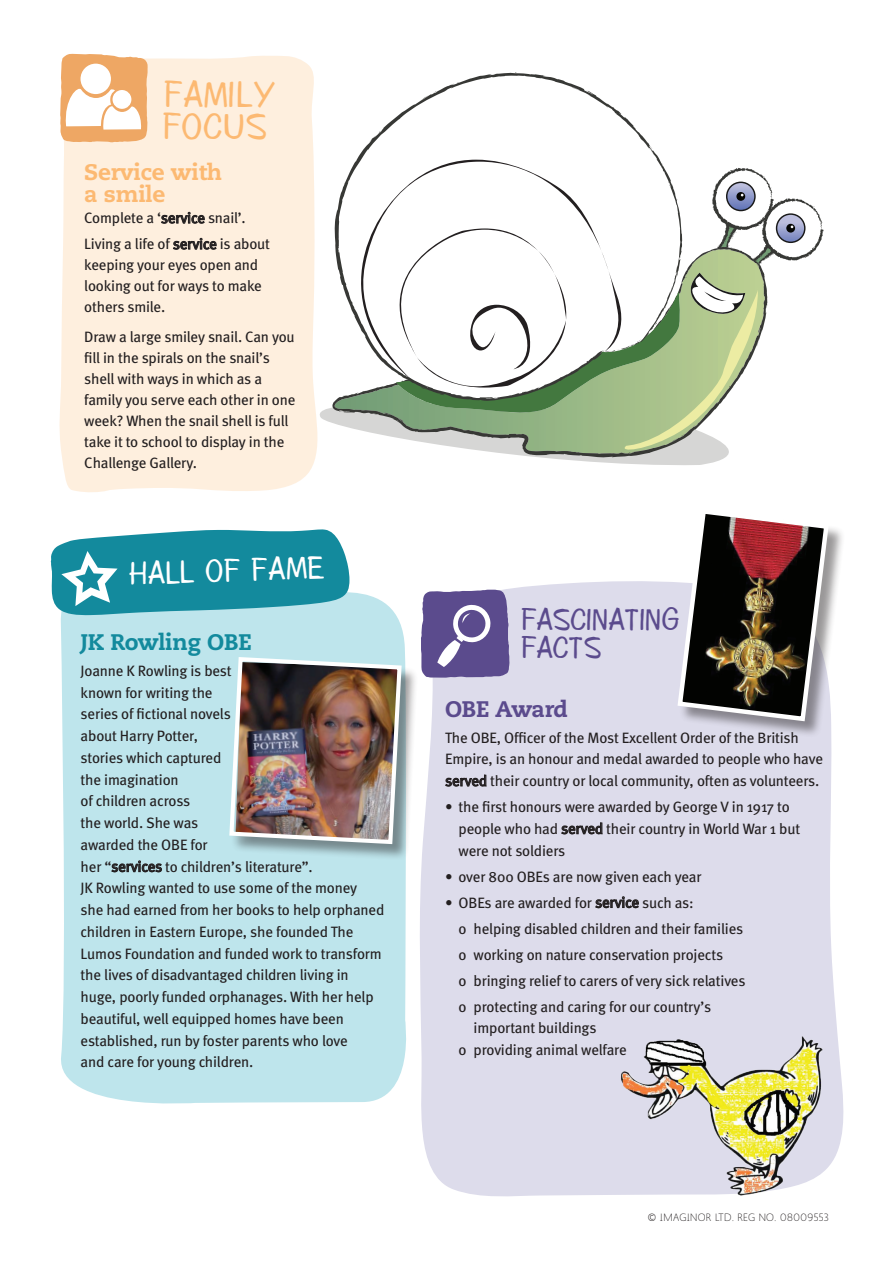
<style>
.page{position:relative;width:893px;height:1263px;background:#fff}
.page>*{position:absolute;margin:0;border:0;box-sizing:border-box;transform-origin:0 0}
.t1{font:36px/31.5px "Diego";letter-spacing:.05em;color:#fcb972}
.t2{font:31.5px "Diego";color:#fff}
.t3{font:30px/28.5px "Diego";letter-spacing:.025em;color:#5b4b8d}
.t4{font:800 22.5px/21.8px "Caecilia CE";letter-spacing:-.01em;color:#fcb972}
.t5{font:800 22.5px "Caecilia CE";letter-spacing:-.01em;color:#138a9d}
.t6{font:800 22.5px "Caecilia CE";letter-spacing:-.02em;color:#5b4b8d}
.t7{font:15px/21.8px "Meta";letter-spacing:-.01em;color:#231f20}
.t8{font:10.5px "Mank Sans";letter-spacing:.05em;color:#231f20}
</style>
<div class="page">
<div style="left:420px;top:581px;width:424px;height:616px;background:#dddceb"></div>
<div style="left:60px;top:573px;width:346px;height:531px;background:#bee5ec"></div>
<div style="left:59px;top:56px;width:254px;height:436px;background:#feefde"></div>
<svg style="left:421px;top:590px;width:89px;height:88px;background:#75679f"></svg>
<div style="left:679px;top:510px;width:167px;height:228px;background:#231f20;opacity:.46"></div>
<img style="left:675px;top:510px;width:156px;height:214px">
<svg style="left:111px;top:860px;width:51px;height:18px"></svg>
<svg style="left:50px;top:529px;width:299px;height:86px;background:#379cac"></svg>
<svg style="left:161px;top:212px;width:44px;height:17px"></svg>
<svg style="left:173px;top:238px;width:44px;height:17px"></svg>
<svg style="left:445px;top:774px;width:42px;height:18px"></svg>
<svg style="left:561px;top:822px;width:42px;height:18px"></svg>
<svg style="left:595px;top:896px;width:44px;height:18px"></svg>
<svg style="left:60px;top:54px;width:88px;height:88px"></svg>
<svg style="left:299px;top:56px;width:213px;height:356px"></svg>
<svg style="left:334px;top:73px;width:329px;height:93px"></svg>
<svg style="left:604px;top:102px;width:3px;height:4px"></svg>
<svg style="left:650px;top:147px;width:4px;height:8px"></svg>
<svg style="left:515px;top:72px;width:4px;height:5px"></svg>
<svg style="left:329px;top:160px;width:272px;height:6px"></svg>
<svg style="left:313px;top:166px;width:510px;height:299px"></svg>
<div style="left:230px;top:658px;width:188px;height:203px;background:#231f20;opacity:.46"></div>
<img style="left:227px;top:655px;width:177px;height:191px">
<img style="left:617px;top:1020px;width:217px;height:177px">
<h1 class="t1" style="left:164px;top:79px;width:111px">FAMILY<br>FOCUS</h1>
<h3 class="t4" style="left:84px;top:161px;width:139px">Service with a smile</h3>
<p class="t7" style="left:84px;top:205px;width:187px;line-height:26px">Complete a ‘service snail’.<br>Living a life of service is about</p>
<p class="t7" style="left:84px;top:254px;width:179px;line-height:21px">keeping your eyes open and looking out for ways to make others smile.</p>
<p class="t7" style="left:84px;top:326px;width:213px;line-height:21px">Draw a large smiley snail. Can you fill in the spirals on the snail’s shell with ways in which as a family you serve each other in one week? When the snail shell is full take it to school to display in the<br>Challenge Gallery.</p>
<h2 class="t2" style="left:129px;top:554px;width:19px;rotate:-2deg">HALL</h2>
<h2 class="t2" style="left:205px;top:551px;width:84px;rotate:-2deg">OF FAME</h2>
<h3 class="t5" style="left:81px;top:626px;width:173px">JK Rowling OBE</h3>
<p class="t7" style="left:81px;top:660px;width:305px">Joanne K Rowling is best<br>known for writing the<br>series of fictional novels<br>about Harry Potter,<br>stories which captured<br>the imagination<br>of children across<br>the world. She was<br>awarded the OBE for<br>her “services to children’s literature”.<br>JK Rowling wanted to use some of the money<br>she had earned from her books to help orphaned children in Eastern Europe, she founded The<br>Lumos Foundation and funded work to transform the lives of disadvantaged children living in huge, poorly funded orphanages. With her help beautiful, well equipped homes have been established, run by foster parents who love<br>and care for young children.</p>
<h3 class="t3" style="left:522px;top:605px;width:158px">FASCINATING<br>FACTS</h3>
<h3 class="t6" style="left:445px;top:693px;width:125px">OBE Award</h3>
<p class="t7" style="left:445px;top:726px;width:379px">The OBE, Officer of the Most Excellent Order of the British<br>Empire, is an honour and medal awarded to people who have served their country or local community, often as volunteers.</p>
<p class="t7" style="left:459px;top:796px;width:343px;text-indent:-14px">• the first honours were awarded by George V in 1917 to people who had served their country in World War 1 but were not soldiers</p>
<p class="t7" style="left:445px;top:865px;width:258px">• over 800 OBEs are now given each year</p>
<p class="t7" style="left:459px;top:889px;width:288px;line-height:26px;text-indent:-13px">• OBEs are awarded for service such as:<br>o helping disabled children and their families o working on nature conservation projects<br>o bringing relief to carers of very sick relatives o protecting and caring for our country’s</p>
<p class="t7" style="left:459px;top:1017px;width:170px;text-indent:15px">important buildings<br>o providing animal welfare</p>
<p class="t8" style="left:648px;top:1211px;width:183px">© IMAGINOR LTD. Reg No. 08009553</p>
</div>
